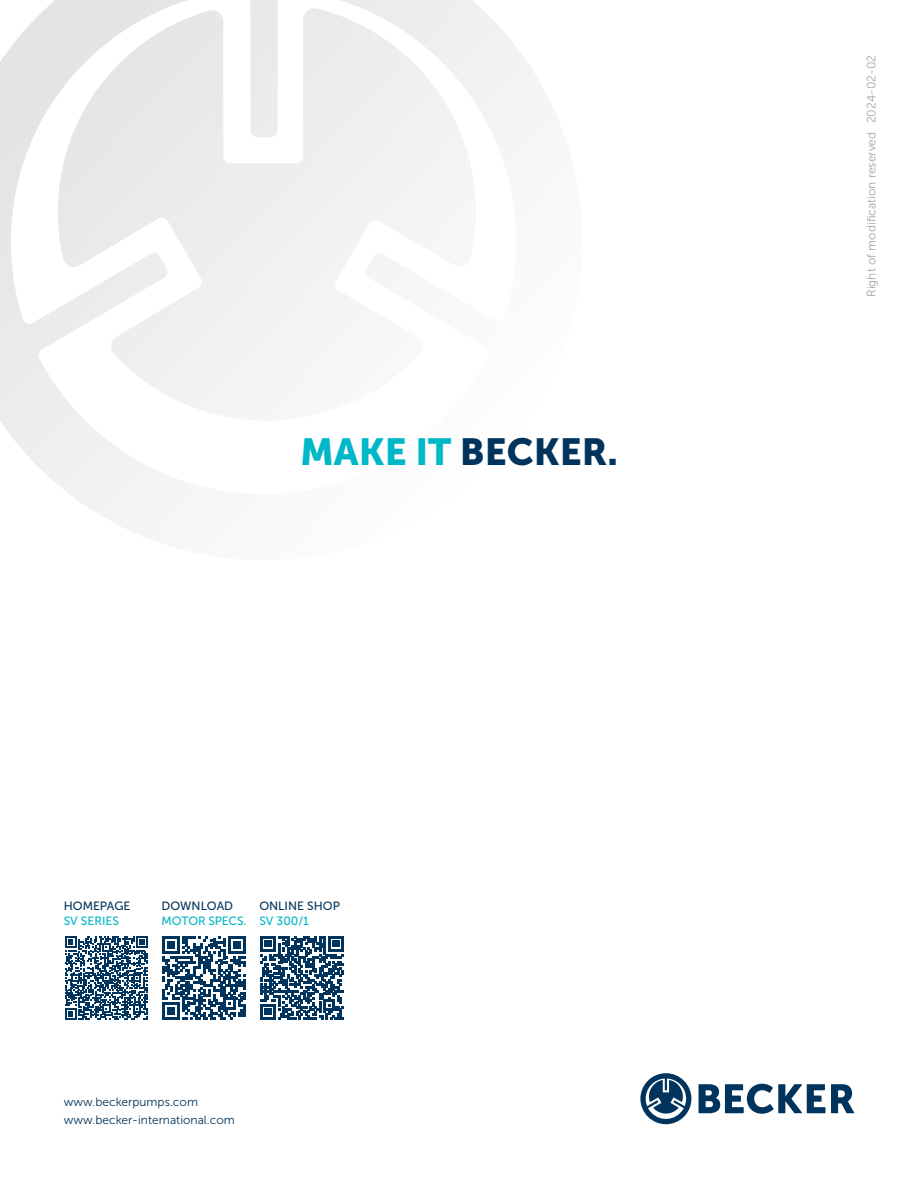
<style>
.page{position:relative;width:918px;height:1188px;background:#fff}
.page>*{position:absolute;margin:0;border:0;box-sizing:border-box;transform-origin:0 0}
.t1{font:37.5px "Museo Sans 900";color:#00345c}
.t2{font:12px/18.1px "Museo Sans 300";color:#00345c}
.t3{font:12px "Museo Sans 300";color:#9fa8a0}
.t4{font:12px "Museo Sans 500";color:#00345c}
.t5{font:12px "Museo Sans 500";color:#00b7c7}
.s1{color:#00b7c7}
</style>
<div class="page">
<svg style="left:0;top:0;width:554px;height:539px"></svg>
<svg style="left:699px;top:1084px;width:155px;height:30px"></svg>
<svg style="left:640px;top:1073px;width:51px;height:51px"></svg>
<svg style="left:260px;top:936px;width:84px;height:84px"></svg>
<svg style="left:163px;top:936px;width:83px;height:84px"></svg>
<svg style="left:65px;top:936px;width:83px;height:84px"></svg>
<h1 class="t1" style="left:300px;top:430px;width:319px"><span class="s1">MAKE IT</span> BECKER.</h1>
<p class="t4" style="left:64px;top:900px;width:68px">HOMEPAGE</p>
<p class="t5" style="left:64px;top:915px;width:57px">SV SERIES</p>
<p class="t4" style="left:162px;top:900px;width:73px">DOWNLOAD</p>
<p class="t5" style="left:162px;top:915px;width:87px">MOTOR SPECS.</p>
<p class="t4" style="left:259px;top:900px;width:82px">ONLINE SHOP</p>
<p class="t5" style="left:259px;top:915px;width:51px">SV 300/1</p>
<p class="t2" style="left:64px;top:1093px;width:173px">www.beckerpumps.com www.becker-international.com</p>
<p class="t3" style="left:865px;top:123px;width:70px;rotate:-90deg">2024-02-02</p>
<p class="t3" style="left:865px;top:297px;width:167px;rotate:-90deg">Right of modification reserved</p>
</div>
